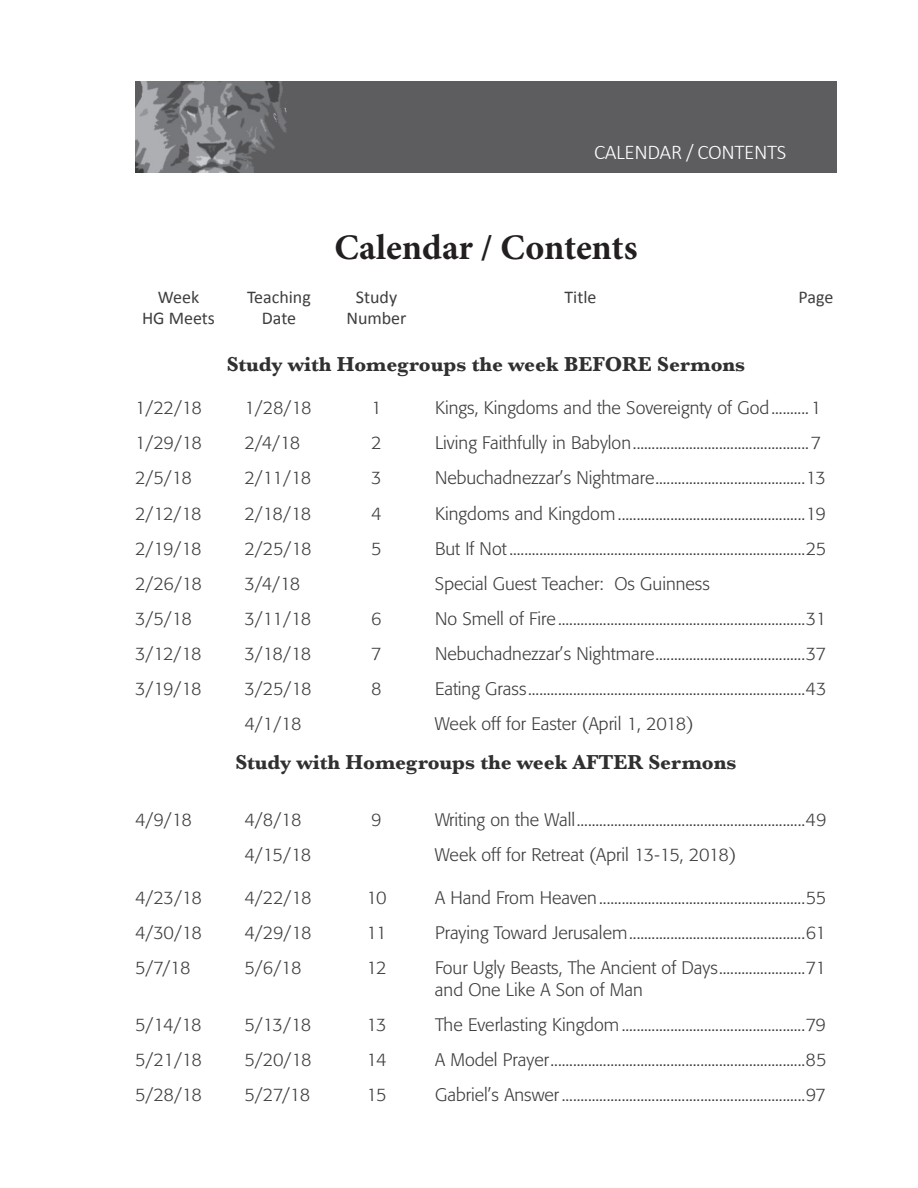
<style>
.page{position:relative;width:918px;height:1188px;background:#fff}
.page>*{position:absolute;margin:0;border:0;box-sizing:border-box;transform-origin:0 0}
.Study_Chapter_Name{font:700 36px "Minion Pro";letter-spacing:-.005em;color:#231f20}
.Study_Subtitle{font:700 21px "Baskerville";color:#312f30}
.t1{font:300 21px "Calibri";letter-spacing:-.02em;color:#fff}
.Study_Body_Text{font:300 18px "Formata";color:#3e3e3f}
.Study_Body_Text-2{font:18px "Calibri";color:#3e3e3f}
</style>
<div class="page">
<div style="left:135px;top:81px;width:701px;height:92px;background:#5d5d60"></div>
<img style="left:135px;top:81px;width:152px;height:92px">
<p class="t1" style="left:594px;top:139px;width:194px">CALENDAR / CONTENTS</p>
<p class="Study_Chapter_Name" style="left:334px;top:223px;width:305px">Calendar / Contents</p>
<p class="Study_Body_Text-2" style="left:158px;top:285px;width:43px">Week</p>
<p class="Study_Body_Text-2" style="left:247px;top:285px;width:65px">Teaching</p>
<p class="Study_Body_Text-2" style="left:356px;top:285px;width:43px">Study</p>
<p class="Study_Body_Text-2" style="left:564px;top:285px;width:34px">Title</p>
<p class="Study_Body_Text-2" style="left:799px;top:285px;width:36px">Page</p>
<p class="Study_Body_Text-2" style="left:142px;top:307px;width:74px">HG Meets</p>
<p class="Study_Body_Text-2" style="left:262px;top:307px;width:36px">Date</p>
<p class="Study_Body_Text-2" style="left:346px;top:307px;width:62px">Number</p>
<p class="Study_Subtitle" style="left:227px;top:350px;width:520px">Study with Homegroups the week BEFORE Sermons</p>
<p class="Study_Body_Text" style="left:135px;top:397px;width:69px">1/22/18</p>
<p class="Study_Body_Text" style="left:244px;top:397px;width:69px">1/28/18</p>
<p class="Study_Body_Text" style="left:371px;top:397px;width:12px">1</p>
<p class="Study_Body_Text" style="left:435px;top:397px;width:388px">Kings, Kingdoms and the Sovereignty of God..........1</p>
<p class="Study_Body_Text" style="left:135px;top:433px;width:69px">1/29/18</p>
<p class="Study_Body_Text" style="left:244px;top:433px;width:57px">2/4/18</p>
<p class="Study_Body_Text" style="left:371px;top:433px;width:12px">2</p>
<p class="Study_Body_Text" style="left:435px;top:433px;width:388px">Living Faithfully in Babylon...............................................7</p>
<p class="Study_Body_Text" style="left:135px;top:468px;width:59px">2/5/18</p>
<p class="Study_Body_Text" style="left:244px;top:468px;width:68px">2/11/18</p>
<p class="Study_Body_Text" style="left:371px;top:468px;width:12px">3</p>
<p class="Study_Body_Text" style="left:435px;top:468px;width:393px">Nebuchadnezzar’s Nightmare........................................13</p>
<p class="Study_Body_Text" style="left:135px;top:503px;width:68px">2/12/18</p>
<p class="Study_Body_Text" style="left:244px;top:503px;width:68px">2/18/18</p>
<p class="Study_Body_Text" style="left:371px;top:503px;width:12px">4</p>
<p class="Study_Body_Text" style="left:435px;top:503px;width:393px">Kingdoms and Kingdom ..................................................19</p>
<p class="Study_Body_Text" style="left:135px;top:538px;width:68px">2/19/18</p>
<p class="Study_Body_Text" style="left:244px;top:538px;width:69px">2/25/18</p>
<p class="Study_Body_Text" style="left:371px;top:538px;width:12px">5</p>
<p class="Study_Body_Text" style="left:435px;top:538px;width:393px">But If Not ...............................................................................25</p>
<p class="Study_Body_Text" style="left:135px;top:573px;width:69px">2/26/18</p>
<p class="Study_Body_Text" style="left:244px;top:573px;width:57px">3/4/18</p>
<p class="Study_Body_Text" style="left:435px;top:573px;width:277px">Special Guest Teacher: Os Guinness</p>
<p class="Study_Body_Text" style="left:135px;top:608px;width:59px">3/5/18</p>
<p class="Study_Body_Text" style="left:244px;top:608px;width:68px">3/11/18</p>
<p class="Study_Body_Text" style="left:371px;top:608px;width:12px">6</p>
<p class="Study_Body_Text" style="left:435px;top:608px;width:393px">No Smell of Fire..................................................................31</p>
<p class="Study_Body_Text" style="left:135px;top:643px;width:68px">3/12/18</p>
<p class="Study_Body_Text" style="left:244px;top:643px;width:68px">3/18/18</p>
<p class="Study_Body_Text" style="left:371px;top:643px;width:12px">7</p>
<p class="Study_Body_Text" style="left:435px;top:643px;width:393px">Nebuchadnezzar’s Nightmare........................................37</p>
<p class="Study_Body_Text" style="left:135px;top:678px;width:68px">3/19/18</p>
<p class="Study_Body_Text" style="left:244px;top:678px;width:69px">3/25/18</p>
<p class="Study_Body_Text" style="left:371px;top:678px;width:12px">8</p>
<p class="Study_Body_Text" style="left:435px;top:678px;width:393px">Eating Grass..........................................................................43</p>
<p class="Study_Body_Text" style="left:244px;top:713px;width:59px">4/1/18</p>
<p class="Study_Body_Text" style="left:435px;top:713px;width:260px">Week off for Easter (April 1, 2018)</p>
<p class="Study_Subtitle" style="left:235px;top:747px;width:503px">Study with Homegroups the week AFTER Sermons</p>
<p class="Study_Body_Text" style="left:135px;top:809px;width:59px">4/9/18</p>
<p class="Study_Body_Text" style="left:244px;top:809px;width:59px">4/8/18</p>
<p class="Study_Body_Text" style="left:371px;top:809px;width:12px">9</p>
<p class="Study_Body_Text" style="left:435px;top:809px;width:393px">Writing on the Wall.............................................................49</p>
<p class="Study_Body_Text" style="left:244px;top:844px;width:68px">4/15/18</p>
<p class="Study_Body_Text" style="left:435px;top:844px;width:303px">Week off for Retreat (April 13-15, 2018)</p>
<p class="Study_Body_Text" style="left:135px;top:887px;width:69px">4/23/18</p>
<p class="Study_Body_Text" style="left:244px;top:887px;width:69px">4/22/18</p>
<p class="Study_Body_Text" style="left:366px;top:887px;width:22px">10</p>
<p class="Study_Body_Text" style="left:435px;top:887px;width:393px">A Hand From Heaven.......................................................55</p>
<p class="Study_Body_Text" style="left:135px;top:922px;width:69px">4/30/18</p>
<p class="Study_Body_Text" style="left:244px;top:922px;width:69px">4/29/18</p>
<p class="Study_Body_Text" style="left:366px;top:922px;width:22px">11</p>
<p class="Study_Body_Text" style="left:435px;top:922px;width:393px">Praying Toward Jerusalem...............................................61</p>
<p class="Study_Body_Text" style="left:135px;top:957px;width:57px">5/7/18</p>
<p class="Study_Body_Text" style="left:244px;top:957px;width:59px">5/6/18</p>
<p class="Study_Body_Text" style="left:366px;top:957px;width:22px">12</p>
<p class="Study_Body_Text" style="left:435px;top:957px;width:393px">Four Ugly Beasts, The Ancient of Days.......................71</p>
<p class="Study_Body_Text" style="left:435px;top:979px;width:209px">and One Like A Son of Man</p>
<p class="Study_Body_Text" style="left:135px;top:1014px;width:68px">5/14/18</p>
<p class="Study_Body_Text" style="left:244px;top:1014px;width:68px">5/13/18</p>
<p class="Study_Body_Text" style="left:366px;top:1014px;width:22px">13</p>
<p class="Study_Body_Text" style="left:435px;top:1014px;width:393px">The Everlasting Kingdom.................................................79</p>
<p class="Study_Body_Text" style="left:135px;top:1049px;width:69px">5/21/18</p>
<p class="Study_Body_Text" style="left:244px;top:1049px;width:69px">5/20/18</p>
<p class="Study_Body_Text" style="left:366px;top:1049px;width:22px">14</p>
<p class="Study_Body_Text" style="left:435px;top:1049px;width:393px">A Model Prayer....................................................................85</p>
<p class="Study_Body_Text" style="left:135px;top:1084px;width:69px">5/28/18</p>
<p class="Study_Body_Text" style="left:244px;top:1084px;width:67px">5/27/18</p>
<p class="Study_Body_Text" style="left:366px;top:1084px;width:22px">15</p>
<p class="Study_Body_Text" style="left:435px;top:1084px;width:393px">Gabriel’s Answer .................................................................97</p>
</div>
